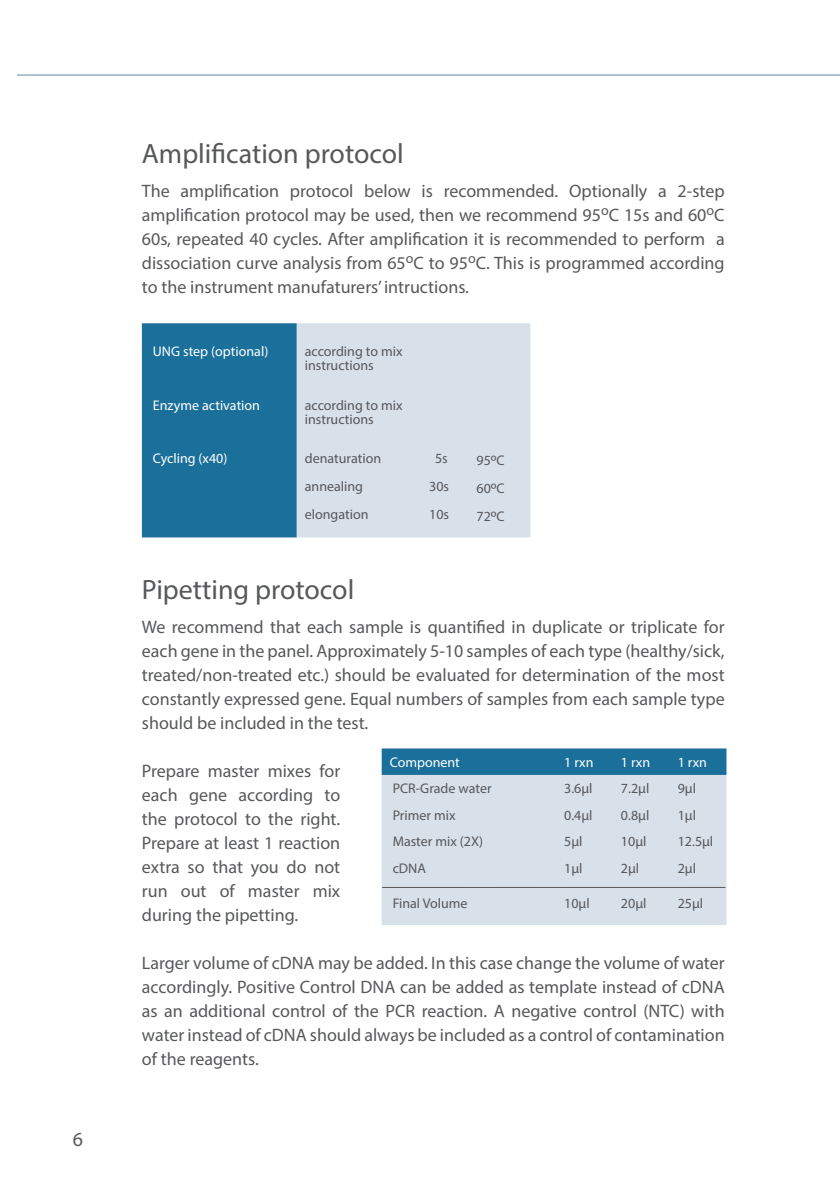
<style>
.page{position:relative;width:840px;height:1191px;background:#fff}
.page>*{position:absolute;margin:0;border:0;box-sizing:border-box;transform-origin:0 0}
.rubrik{font:28px "Myriad Pro";color:#57585a}
.t1{font:20px "Myriad Pro";color:#57585a}
.bröd{font:18px/24px "Myriad Pro";color:#57585a;text-align:justify}
.bröd-2{font:14px/14px "Myriad Pro";color:#57585a}
.t2{font:14px "Myriad Pro";color:#fff}
.s1{font-size:16px}
</style>
<div class="page">
<hr style="left:17px;top:74px;width:822px;height:2px;background:#8ea7c2">
<svg style="left:381px;top:748px;width:345px;height:27px;background:#1e729c"></svg>
<div style="left:381px;top:775px;width:345px;height:150px;background:#d8e0ea"></div>
<hr style="left:382px;top:887px;width:343px;height:1px;background:#57585a">
<div style="left:142px;top:323px;width:154px;height:214px;background:#1a709a"></div>
<div style="left:296px;top:323px;width:234px;height:214px;background:#d8e0ea"></div>
<p class="t1" style="left:73px;top:1127px;width:12px">6</p>
<p class="rubrik" style="left:142px;top:136px;width:263px">Amplification protocol</p>
<p class="bröd" style="left:142px;top:178px;width:584px">The amplification protocol below is recommended. Optionally a 2-step amplification protocol may be used, then we recommend 95<sup>o</sup>C 15s and 60<sup>o</sup>C 60s, repeated 40 cycles. After amplification it is recommended to perform a dissociation curve analysis from 65<sup>o</sup>C to 95<sup>o</sup>C. This is programmed according to the instrument manufaturers’ intructions.</p>
<p class="t2" style="left:153px;top:342px;width:117px">UNG step (optional)</p>
<p class="bröd-2" style="left:304px;top:344px;width:99px">according to mix instructions</p>
<p class="t2" style="left:153px;top:397px;width:109px">Enzyme activation</p>
<p class="bröd-2" style="left:304px;top:398px;width:99px">according to mix instructions</p>
<p class="t2" style="left:153px;top:450px;width:76px">Cycling (x40)</p>
<p class="bröd-2" style="left:304px;top:451px;width:78px">denaturation</p>
<p class="bröd-2" style="left:435px;top:451px;width:14px">5s</p>
<p class="bröd-2" style="left:476px;top:453px;width:30px">95<span class="s1">º</span>C</p>
<p class="bröd-2" style="left:304px;top:479px;width:60px">annealing</p>
<p class="bröd-2" style="left:429px;top:479px;width:21px">30s</p>
<p class="bröd-2" style="left:476px;top:481px;width:30px">60<span class="s1">º</span>C</p>
<p class="bröd-2" style="left:304px;top:507px;width:65px">elongation</p>
<p class="bröd-2" style="left:429px;top:507px;width:21px">10s</p>
<p class="bröd-2" style="left:476px;top:509px;width:30px">72<span class="s1">º</span>C</p>
<p class="rubrik" style="left:142px;top:572px;width:214px">Pipetting protocol</p>
<p class="bröd" style="left:142px;top:614px;width:584px">We recommend that each sample is quantified in duplicate or triplicate for each gene in the panel. Approximately 5-10 samples of each type (healthy/sick, treated/non-treated etc.) should be evaluated for determination of the most constantly expressed gene. Equal numbers of samples from each sample type should be included in the test.</p>
<p class="bröd" style="left:142px;top:758px;width:200px">Prepare master mixes for each gene according to the protocol to the right.<br>Prepare at least 1 reaction extra so that you do not run out of master mix during the pipetting.</p>
<p class="bröd" style="left:142px;top:950px;width:584px">Larger volume of cDNA may be added. In this case change the volume of water accordingly. Positive Control DNA can be added as template instead of cDNA as an additional control of the PCR reaction. A negative control (NTC) with water instead of cDNA should always be included as a control of contamination of the reagents.</p>
<p class="t2" style="left:389px;top:753px;width:72px">Component</p>
<p class="t2" style="left:564px;top:753px;width:31px">1 rxn</p>
<p class="t2" style="left:620px;top:753px;width:31px">1 rxn</p>
<p class="t2" style="left:677px;top:753px;width:31px">1 rxn</p>
<p class="bröd-2" style="left:392px;top:781px;width:100px">PCR-Grade water</p>
<p class="bröd-2" style="left:564px;top:781px;width:30px">3.6µl</p>
<p class="bröd-2" style="left:620px;top:781px;width:30px">7.2µl</p>
<p class="bröd-2" style="left:677px;top:781px;width:20px">9µl</p>
<p class="bröd-2" style="left:392px;top:808px;width:64px">Primer mix</p>
<p class="bröd-2" style="left:564px;top:808px;width:30px">0.4µl</p>
<p class="bröd-2" style="left:620px;top:808px;width:30px">0.8µl</p>
<p class="bröd-2" style="left:677px;top:808px;width:20px">1µl</p>
<p class="bröd-2" style="left:392px;top:834px;width:92px">Master mix (2X)</p>
<p class="bröd-2" style="left:564px;top:834px;width:20px">5µl</p>
<p class="bröd-2" style="left:620px;top:834px;width:27px">10µl</p>
<p class="bröd-2" style="left:677px;top:834px;width:37px">12.5µl</p>
<p class="bröd-2" style="left:392px;top:861px;width:35px">cDNA</p>
<p class="bröd-2" style="left:564px;top:861px;width:20px">1µl</p>
<p class="bröd-2" style="left:620px;top:861px;width:20px">2µl</p>
<p class="bröd-2" style="left:677px;top:861px;width:20px">2µl</p>
<p class="bröd-2" style="left:392px;top:896px;width:76px">Final Volume</p>
<p class="bröd-2" style="left:564px;top:896px;width:27px">10µl</p>
<p class="bröd-2" style="left:620px;top:896px;width:27px">20µl</p>
<p class="bröd-2" style="left:677px;top:896px;width:27px">25µl</p>
</div>
